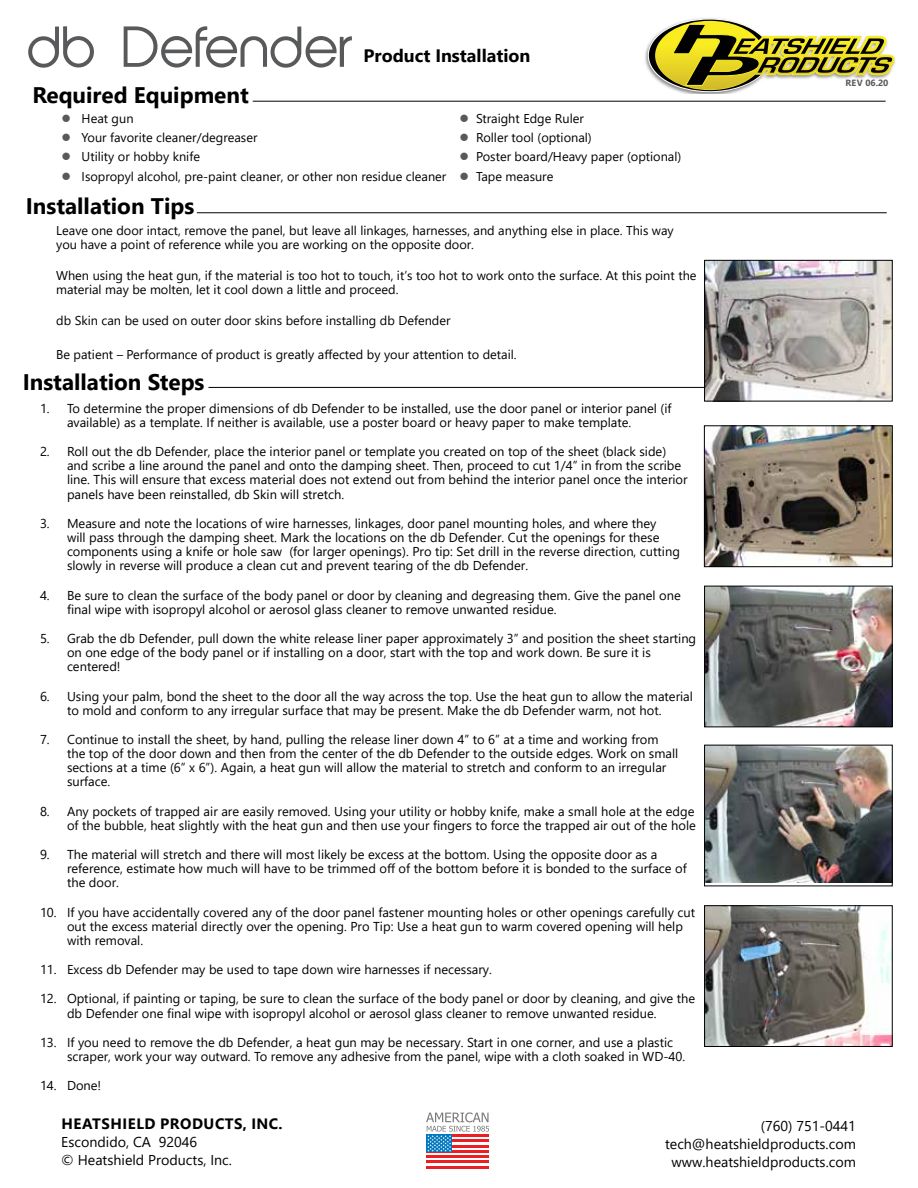
<style>
.page{position:relative;width:918px;height:1188px;background:#fff}
.page>*{position:absolute;margin:0;border:0;box-sizing:border-box;transform-origin:0 0}
.t1{font:52.5px "Abeatby Kai";color:#58595b}
.t2{font:700 22.5px "Segoe UI";color:#000}
.t3{font:700 18px "Segoe UI";color:#000}
.t4{font:700 15px "Segoe UI";letter-spacing:.035em;color:#000}
.t5{font:14.25px/18px "Segoe UI";color:#000}
.t6{font:12.9px/14.2px "Segoe UI";color:#000}
.t7{font:12.75px/14px "Segoe UI";color:#000}
.t8{font:700 9px "Segoe UI";letter-spacing:.015em;color:#58595b}
.s1{color:#58595b}
</style>
<div class="page">
<svg style="left:647px;top:18px;width:248px;height:75px"></svg>
<hr style="left:426px;top:1166px;width:63px;height:2px;background:#ed1d24">
<hr style="left:426px;top:1160px;width:63px;height:3px;background:#ed1d24">
<hr style="left:426px;top:1155px;width:63px;height:3px;background:#ed1d24">
<svg style="left:426px;top:1112px;width:63px;height:40px"></svg>
<hr style="left:253px;top:101px;width:633px;height:1px;background:#000">
<hr style="left:197px;top:212px;width:690px;height:1px;background:#000">
<hr style="left:208px;top:387px;width:684px;height:1px;background:#000">
<img style="left:706px;top:262px;width:184px;height:137px">
<div style="left:704px;top:260px;width:188px;height:141px;border:1px solid #000"></div>
<img style="left:706px;top:428px;width:184px;height:137px">
<div style="left:704px;top:426px;width:188px;height:141px;border:1px solid #000"></div>
<img style="left:706px;top:588px;width:184px;height:137px">
<div style="left:704px;top:586px;width:188px;height:141px;border:1px solid #000"></div>
<img style="left:706px;top:747px;width:184px;height:136px">
<div style="left:704px;top:745px;width:188px;height:141px;border:1px solid #000"></div>
<img style="left:706px;top:908px;width:184px;height:137px">
<div style="left:704px;top:906px;width:188px;height:141px;border:1px solid #000"></div>
<h1 class="t1" style="left:28px;top:26px;width:329px">db Defender</h1>
<h3 class="t3" style="left:364px;top:39px;width:168px">Product Installation</h3>
<h2 class="t2" style="left:32px;top:74px;width:218px">Required Equipment</h2>
<p class="t7" style="left:61px;top:110px;width:74px"><span class="s1">●</span> Heat gun</p>
<p class="t7" style="left:460px;top:110px;width:126px"><span class="s1">●</span> Straight Edge Ruler</p>
<p class="t7" style="left:61px;top:130px;width:198px"><span class="s1">●</span> Your favorite cleaner/degreaser</p>
<p class="t7" style="left:460px;top:130px;width:134px"><span class="s1">●</span> Roller tool (optional)</p>
<p class="t7" style="left:61px;top:149px;width:140px"><span class="s1">●</span> Utility or hobby knife</p>
<p class="t7" style="left:460px;top:149px;width:223px"><span class="s1">●</span> Poster board/Heavy paper (optional)</p>
<p class="t7" style="left:61px;top:168px;width:494px"><span class="s1">●</span> Isopropyl alcohol, pre-paint cleaner, or other non residue cleaner <span class="s1">●</span> Tape measure</p>
<h2 class="t2" style="left:26px;top:185px;width:170px">Installation Tips</h2>
<p class="t7" style="left:56px;top:223px;width:619px">Leave one door intact, remove the panel, but leave all linkages, harnesses, and anything else in place. This way you have a point of reference while you are working on the opposite door.</p>
<p class="t7" style="left:56px;top:268px;width:642px">When using the heat gun, if the material is too hot to touch, it’s too hot to work onto the surface. At this point the material may be molten, let it cool down a little and proceed.</p>
<p class="t7" style="left:56px;top:313px;width:396px">db Skin can be used on outer door skins before installing db Defender</p>
<p class="t7" style="left:56px;top:346px;width:462px">Be patient – Performance of product is greatly affected by your attention to detail.</p>
<h2 class="t2" style="left:23px;top:361px;width:183px">Installation Steps</h2>
<p class="t6" style="left:67px;top:400px;width:606px;text-indent:-27px">1. To determine the proper dimensions of db Defender to be installed, use the door panel or interior panel (if available) as a template. If neither is available, use a poster board or heavy paper to make template.</p>
<p class="t6" style="left:67px;top:443px;width:622px;text-indent:-27px">2. Roll out the db Defender, place the interior panel or template you created on top of the sheet (black side) and scribe a line around the panel and onto the damping sheet. Then, proceed to cut 1/4” in from the scribe line. This will ensure that excess material does not extend out from behind the interior panel once the interior panels have been reinstalled, db Skin will stretch.</p>
<p class="t6" style="left:67px;top:515px;width:614px;text-indent:-27px">3. Measure and note the locations of wire harnesses, linkages, door panel mounting holes, and where they<br>will pass through the damping sheet. Mark the locations on the db Defender. Cut the openings for these components using a knife or hole saw (for larger openings). Pro tip: Set drill in the reverse direction, cutting slowly in reverse will produce a clean cut and prevent tearing of the db Defender.</p>
<p class="t6" style="left:67px;top:587px;width:615px;text-indent:-27px">4. Be sure to clean the surface of the body panel or door by cleaning and degreasing them. Give the panel one final wipe with isopropyl alcohol or aerosol glass cleaner to remove unwanted residue.</p>
<p class="t6" style="left:67px;top:630px;width:631px;text-indent:-27px">5. Grab the db Defender, pull down the white release liner paper approximately 3” and position the sheet starting on one edge of the body panel or if installing on a door, start with the top and work down. Be sure it is centered!</p>
<p class="t6" style="left:40px;top:688px;width:654px;text-align:center">6. Using your palm, bond the sheet to the door all the way across the top. Use the heat gun to allow the material to mold and conform to any irregular surface that may be present. Make the db Defender warm, not hot.</p>
<p class="t6" style="left:67px;top:731px;width:613px;text-indent:-27px">7. Continue to install the sheet, by hand, pulling the release liner down 4” to 6” at a time and working from the top of the door down and then from the center of the db Defender to the outside edges. Work on small sections at a time (6” x 6”). Again, a heat gun will allow the material to stretch and conform to an irregular surface.</p>
<p class="t6" style="left:40px;top:803px;width:657px;text-align:right">8. Any pockets of trapped air are easily removed. Using your utility or hobby knife, make a small hole at the edge of the bubble, heat slightly with the heat gun and then use your fingers to force the trapped air out of the hole</p>
<p class="t6" style="left:67px;top:846px;width:621px;text-indent:-27px">9. The material will stretch and there will most likely be excess at the bottom. Using the opposite door as a reference, estimate how much will have to be trimmed off of the bottom before it is bonded to the surface of the door.</p>
<p class="t6" style="left:67px;top:904px;width:630px;text-indent:-27px">10. If you have accidentally covered any of the door panel fastener mounting holes or other openings carefully cut out the excess material directly over the opening. Pro Tip: Use a heat gun to warm covered opening will help with removal.</p>
<p class="t6" style="left:40px;top:961px;width:453px">11. Excess db Defender may be used to tape down wire harnesses if necessary.</p>
<p class="t6" style="left:67px;top:991px;width:630px;text-indent:-27px">12. Optional, if painting or taping, be sure to clean the surface of the body panel or door by cleaning, and give the db Defender one final wipe with isopropyl alcohol or aerosol glass cleaner to remove unwanted residue.</p>
<p class="t6" style="left:67px;top:1034px;width:620px;text-indent:-27px">13. If you need to remove the db Defender, a heat gun may be necessary. Start in one corner, and use a plastic scraper, work your way outward. To remove any adhesive from the panel, wipe with a cloth soaked in WD-40.</p>
<p class="t6" style="left:40px;top:1077px;width:63px">14. Done!</p>
<p class="t8" style="left:845px;top:74px;width:45px">REV 06.20</p>
<p class="t4" style="left:62px;top:1109px;width:223px">HEATSHIELD PRODUCTS, INC.</p>
<p class="t5" style="left:61px;top:1131px;width:172px">Escondido, CA 92046<br>© Heatshield Products, Inc.</p>
<p class="t5" style="left:665px;top:1115px;width:192px;text-align:right">(760) 751-0441 tech@heatshieldproducts.com www.heatshieldproducts.com</p>
</div>
